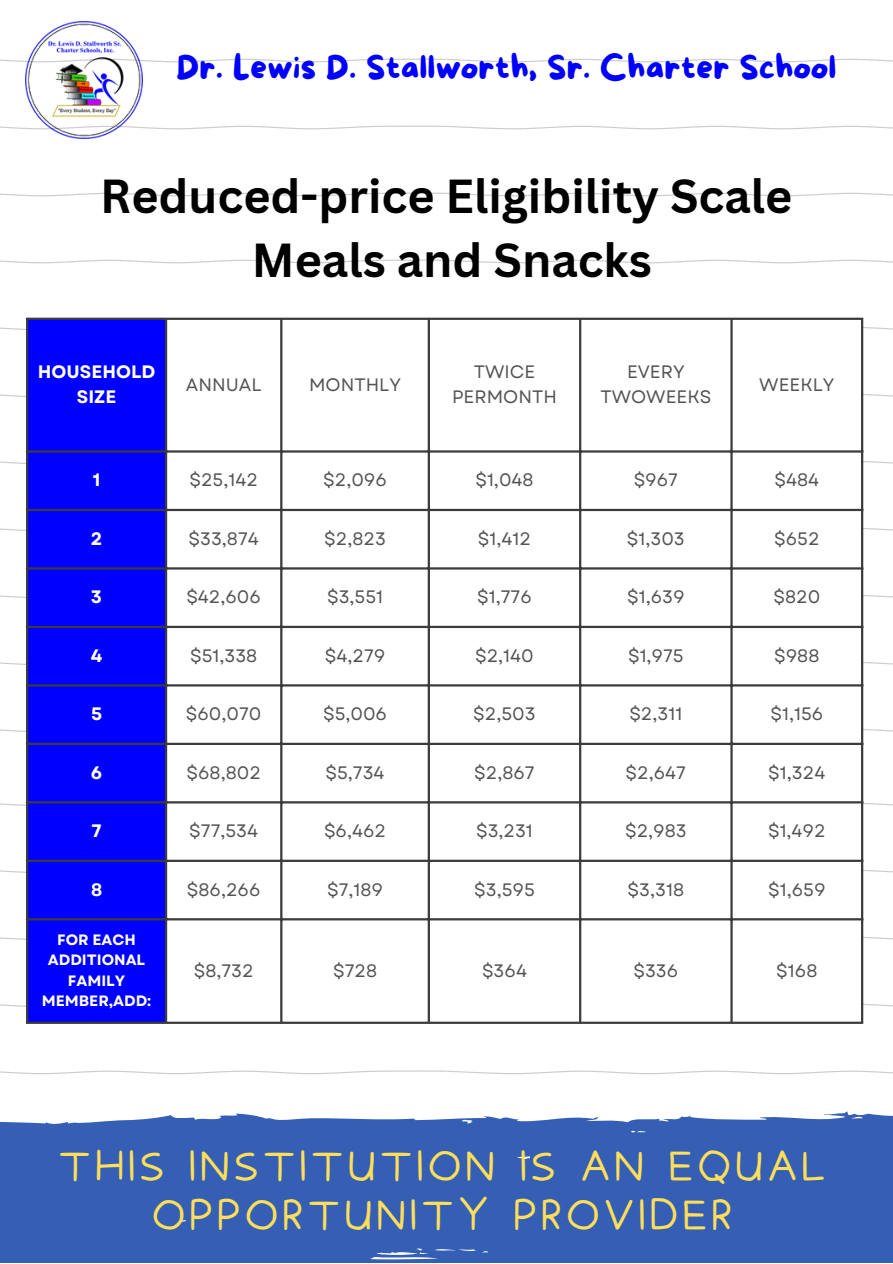
<style>
.page{position:relative;width:893px;height:1264px;background:#fff}
.page>*{position:absolute;margin:0;border:0;box-sizing:border-box;transform-origin:0 0}
.t1{font:700 46.5px/64.1px "Canva Sans";color:#000;text-align:center}
.t2{font:42px/49.5px "Irene Florentina";color:#ffde59;text-align:center}
.t3{font:33.45px "More Sugar";color:#00f}
.t4{font:18px/24.8px "Garet";color:#545454;text-align:center}
.t5{font:700 18px/24.8px "Garet";color:#fff;text-align:center}
.t6{font:700 15px/20.2px "Garet";color:#fff;text-align:center}
</style>
<div class="page">
<svg style="left:0;top:58px;width:892px;height:4px"></svg>
<svg style="left:0;top:125px;width:892px;height:4px"></svg>
<svg style="left:0;top:192px;width:892px;height:4px"></svg>
<svg style="left:0;top:259px;width:892px;height:4px"></svg>
<svg style="left:0;top:326px;width:892px;height:4px"></svg>
<svg style="left:0;top:393px;width:892px;height:4px"></svg>
<svg style="left:0;top:460px;width:892px;height:4px"></svg>
<svg style="left:0;top:527px;width:892px;height:4px"></svg>
<svg style="left:0;top:594px;width:892px;height:4px"></svg>
<svg style="left:0;top:661px;width:892px;height:4px"></svg>
<svg style="left:0;top:728px;width:892px;height:4px"></svg>
<svg style="left:0;top:802px;width:892px;height:4px"></svg>
<svg style="left:0;top:869px;width:892px;height:4px"></svg>
<svg style="left:0;top:936px;width:892px;height:4px"></svg>
<svg style="left:0;top:1003px;width:892px;height:4px"></svg>
<svg style="left:0;top:1070px;width:892px;height:4px"></svg>
<div style="left:0;top:1111px;width:892px;height:151px;background:#355fb5"></div>
<div style="left:28px;top:320px;width:137px;height:701px;background:#00f"></div>
<svg style="left:167px;top:320px;width:693px;height:701px"></svg>
<hr style="left:26px;top:320px;width:2px;height:701px;background:#3b3b3b">
<hr style="left:165px;top:320px;width:2px;height:701px;background:#3b3b3b">
<hr style="left:280px;top:320px;width:2px;height:701px;background:#3b3b3b">
<hr style="left:427px;top:320px;width:3px;height:701px;background:#3b3b3b">
<hr style="left:579px;top:320px;width:2px;height:701px;background:#3b3b3b">
<hr style="left:730px;top:320px;width:2px;height:701px;background:#3b3b3b">
<hr style="left:860px;top:320px;width:3px;height:701px;background:#3b3b3b">
<hr style="left:26px;top:318px;width:837px;height:2px;background:#3b3b3b">
<hr style="left:26px;top:450px;width:837px;height:2px;background:#3b3b3b">
<hr style="left:26px;top:509px;width:837px;height:2px;background:#3b3b3b">
<hr style="left:26px;top:567px;width:837px;height:2px;background:#3b3b3b">
<hr style="left:26px;top:625px;width:837px;height:3px;background:#3b3b3b">
<hr style="left:26px;top:684px;width:837px;height:2px;background:#3b3b3b">
<hr style="left:26px;top:742px;width:837px;height:3px;background:#3b3b3b">
<hr style="left:26px;top:801px;width:837px;height:2px;background:#3b3b3b">
<hr style="left:26px;top:859px;width:837px;height:3px;background:#3b3b3b">
<hr style="left:26px;top:918px;width:837px;height:2px;background:#3b3b3b">
<hr style="left:26px;top:1021px;width:837px;height:2px;background:#3b3b3b">
<img style="left:26px;top:21px;width:117px;height:117px">
<h3 class="t3" style="left:176px;top:49px;width:661px">Dr. Lewis D. Stallworth, Sr. Charter School</h3>
<h1 class="t1" style="left:100px;top:163px;width:693px">Reduced-price Eligibility Scale<br>Meals and Snacks</h1>
<p class="t5" style="left:38px;top:360px;width:119px">HOUSEHOLD<br>SIZE</p>
<p class="t4" style="left:186px;top:372px;width:77px">ANNUAL</p>
<p class="t4" style="left:309px;top:372px;width:93px">MONTHLY</p>
<p class="t4" style="left:452px;top:360px;width:106px">TWICE<br>PERMONTH</p>
<p class="t4" style="left:600px;top:360px;width:112px">EVERY<br>TWOWEEKS</p>
<p class="t4" style="left:759px;top:372px;width:77px">WEEKLY</p>
<p class="t5" style="left:93px;top:468px;width:9px">1</p>
<p class="t4" style="left:189px;top:468px;width:70px">$25,142</p>
<p class="t4" style="left:323px;top:468px;width:65px">$2,096</p>
<p class="t4" style="left:475px;top:468px;width:60px">$1,048</p>
<p class="t4" style="left:633px;top:468px;width:46px">$967</p>
<p class="t4" style="left:774px;top:468px;width:46px">$484</p>
<p class="t5" style="left:91px;top:526px;width:13px">2</p>
<p class="t4" style="left:188px;top:526px;width:72px">$33,874</p>
<p class="t4" style="left:324px;top:526px;width:63px">$2,823</p>
<p class="t4" style="left:478px;top:526px;width:55px">$1,412</p>
<p class="t4" style="left:626px;top:526px;width:59px">$1,303</p>
<p class="t4" style="left:774px;top:526px;width:47px">$652</p>
<p class="t5" style="left:91px;top:584px;width:13px">3</p>
<p class="t4" style="left:186px;top:584px;width:76px">$42,606</p>
<p class="t4" style="left:327px;top:584px;width:58px">$3,551</p>
<p class="t4" style="left:477px;top:584px;width:56px">$1,776</p>
<p class="t4" style="left:627px;top:584px;width:59px">$1,639</p>
<p class="t4" style="left:773px;top:584px;width:48px">$820</p>
<p class="t5" style="left:91px;top:643px;width:13px">4</p>
<p class="t4" style="left:190px;top:643px;width:69px">$51,338</p>
<p class="t4" style="left:325px;top:643px;width:62px">$4,279</p>
<p class="t4" style="left:475px;top:643px;width:60px">$2,140</p>
<p class="t4" style="left:628px;top:643px;width:57px">$1,975</p>
<p class="t4" style="left:774px;top:643px;width:47px">$988</p>
<p class="t5" style="left:91px;top:701px;width:13px">5</p>
<p class="t4" style="left:186px;top:701px;width:77px">$60,070</p>
<p class="t4" style="left:323px;top:701px;width:66px">$5,006</p>
<p class="t4" style="left:473px;top:701px;width:64px">$2,503</p>
<p class="t4" style="left:629px;top:701px;width:55px">$2,311</p>
<p class="t4" style="left:770px;top:701px;width:54px">$1,156</p>
<p class="t5" style="left:91px;top:760px;width:13px">6</p>
<p class="t4" style="left:186px;top:760px;width:76px">$68,802</p>
<p class="t4" style="left:325px;top:760px;width:61px">$5,734</p>
<p class="t4" style="left:474px;top:760px;width:62px">$2,867</p>
<p class="t4" style="left:625px;top:760px;width:62px">$2,647</p>
<p class="t4" style="left:768px;top:760px;width:58px">$1,324</p>
<p class="t5" style="left:91px;top:818px;width:12px">7</p>
<p class="t4" style="left:189px;top:818px;width:70px">$77,534</p>
<p class="t4" style="left:324px;top:818px;width:64px">$6,462</p>
<p class="t4" style="left:476px;top:818px;width:58px">$3,231</p>
<p class="t4" style="left:625px;top:818px;width:63px">$2,983</p>
<p class="t4" style="left:768px;top:818px;width:59px">$1,492</p>
<p class="t5" style="left:91px;top:877px;width:13px">8</p>
<p class="t4" style="left:187px;top:877px;width:75px">$86,266</p>
<p class="t4" style="left:327px;top:877px;width:57px">$7,189</p>
<p class="t4" style="left:474px;top:877px;width:62px">$3,595</p>
<p class="t4" style="left:627px;top:877px;width:58px">$3,318</p>
<p class="t4" style="left:768px;top:877px;width:59px">$1,659</p>
<p class="t6" style="left:42px;top:929px;width:111px">FOR EACH<br>ADDITIONAL<br>FAMILY<br>MEMBER,ADD:</p>
<p class="t4" style="left:194px;top:958px;width:61px">$8,732</p>
<p class="t4" style="left:333px;top:958px;width:46px">$728</p>
<p class="t4" style="left:482px;top:958px;width:46px">$364</p>
<p class="t4" style="left:633px;top:958px;width:46px">$336</p>
<p class="t4" style="left:776px;top:958px;width:43px">$168</p>
<h2 class="t2" style="left:56px;top:1140px;width:773px">THIS INSTITUTION IS AN EQUAL<br>OPPORTUNITY PROVIDER</h2>
</div>
